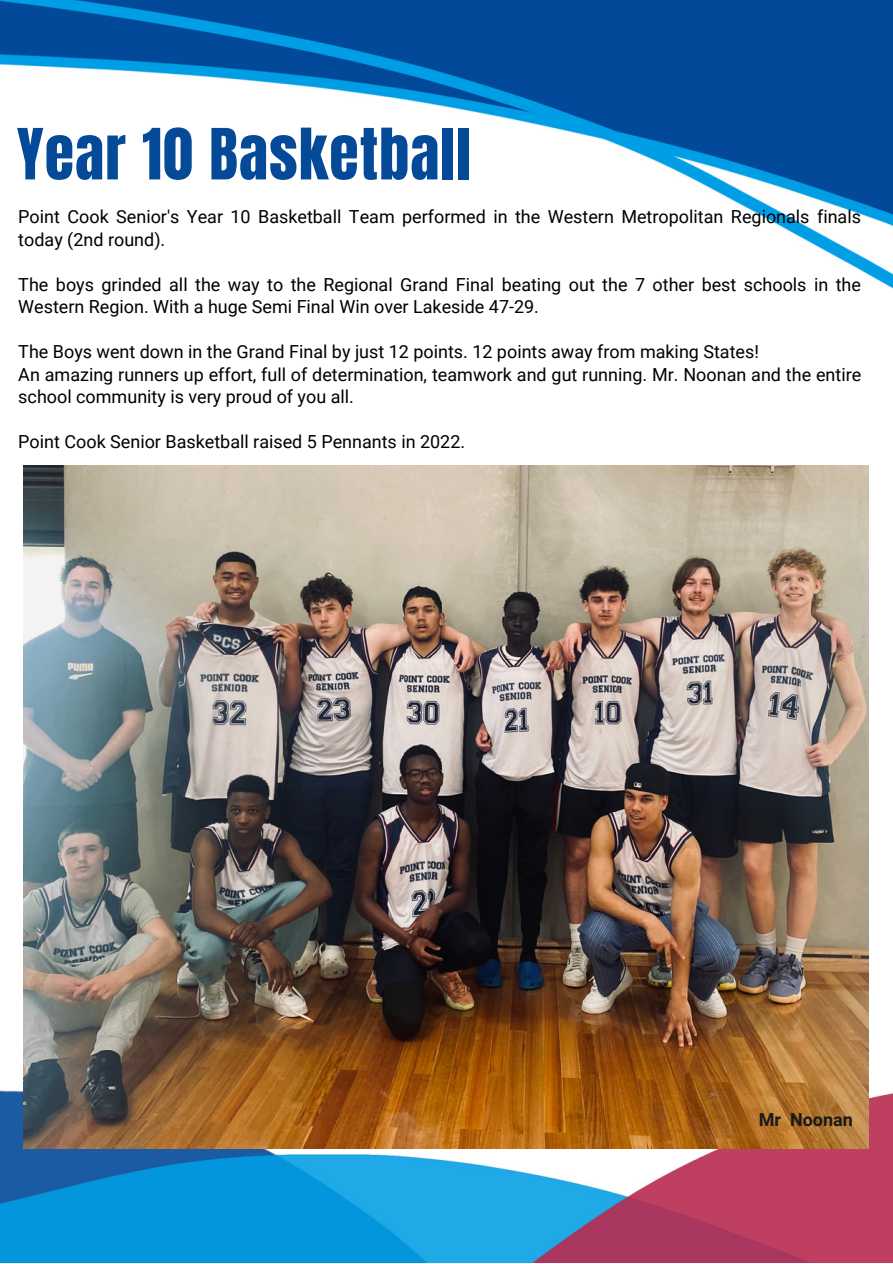
<style>
.page{position:relative;width:893px;height:1264px;background:#fff}
.page>*{position:absolute;margin:0;border:0;box-sizing:border-box;transform-origin:0 0}
.t1{font:60px "Anton";letter-spacing:.02em;color:#044a99}
.t2{font:18px/22.5px "Roboto";color:#000}
.t3{font:700 18px "Roboto";color:#191919}
</style>
<div class="page">
<img style="left:0;top:0;width:892px;height:1262px">
<img style="left:24px;top:465px;width:844px;height:682px">
<h1 class="t1" style="left:17px;top:111px;width:456px">Year 10 Basketball</h1>
<p class="t2" style="left:18px;top:206px;width:844px">Point Cook Senior's Year 10 Basketball Team performed in the Western Metropolitan Regionals finals today (2nd round).</p>
<p class="t2" style="left:18px;top:273px;width:844px">The boys grinded all the way to the Regional Grand Final beating out the 7 other best schools in the<br>Western Region. With a huge Semi Final Win over Lakeside 47-29.</p>
<p class="t2" style="left:18px;top:341px;width:844px">The Boys went down in the Grand Final by just 12 points. 12 points away from making States!<br>An amazing runners up effort, full of determination, teamwork and gut running. Mr. Noonan and the entire school community is very proud of you all.</p>
<p class="t2" style="left:18px;top:431px;width:448px">Point Cook Senior Basketball raised 5 Pennants in 2022.</p>
<p class="t3" style="left:758px;top:1108px;width:96px">Mr Noonan</p>
</div>
